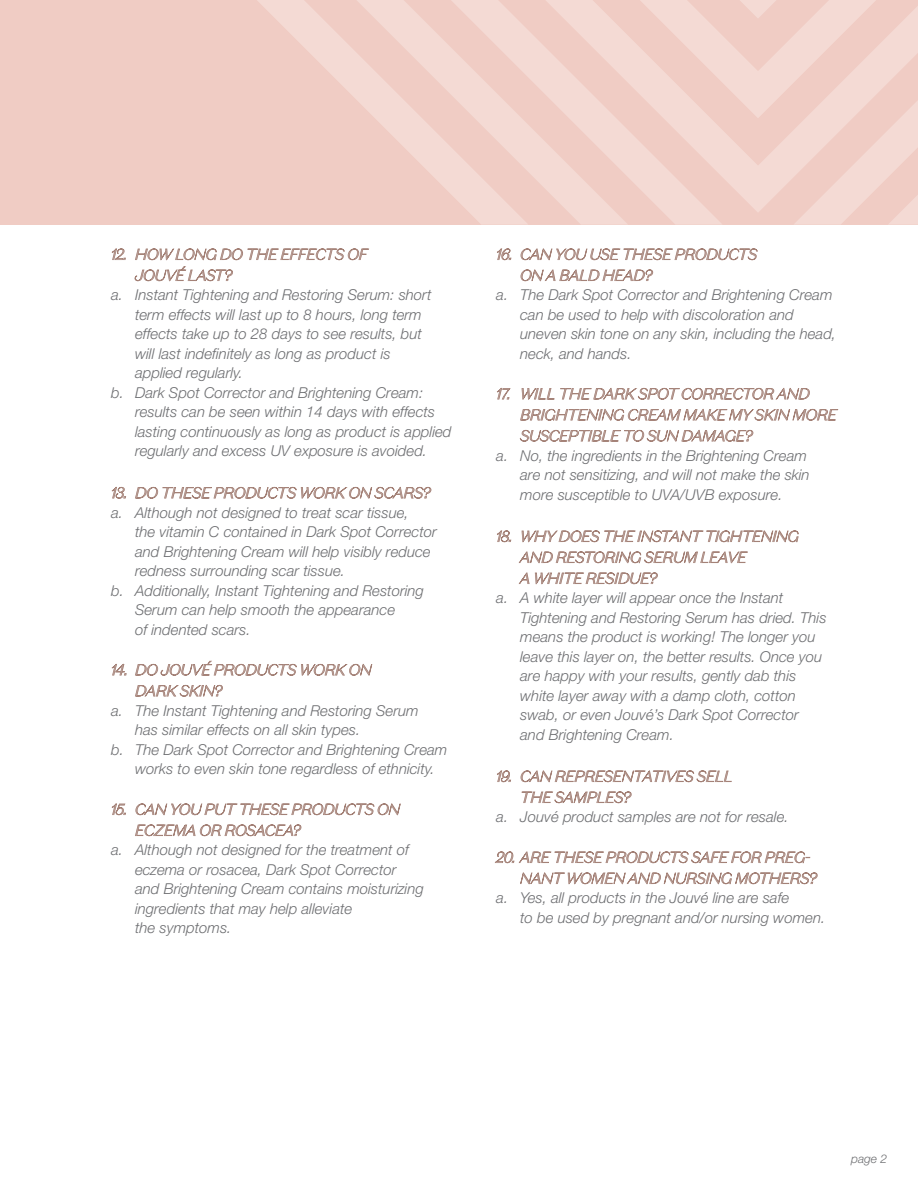
<style>
.page{position:relative;width:918px;height:1188px;background:#fff}
.page>*{position:absolute;margin:0;border:0;box-sizing:border-box;transform-origin:0 0}
.t1{font:italic 300 15px/19.5px "Helvetica Neue LT Std";color:#6d6e71}
.t2{font:italic 300 15px/21px "Domaine Sans Display";color:#bca29b}
.t3{font:italic 300 12px "Helvetica Neue LT Std";color:#6d6e71}
</style>
<div class="page">
<svg style="left:112px;top:249px;width:13px;height:11px"></svg>
<svg style="left:135px;top:248px;width:234px;height:34px"></svg>
<svg style="left:112px;top:487px;width:14px;height:11px"></svg>
<svg style="left:135px;top:486px;width:296px;height:13px"></svg>
<svg style="left:112px;top:664px;width:14px;height:11px"></svg>
<svg style="left:135px;top:661px;width:237px;height:36px"></svg>
<svg style="left:112px;top:804px;width:14px;height:11px"></svg>
<svg style="left:135px;top:803px;width:266px;height:34px"></svg>
<div style="left:0;top:0;width:918px;height:225px;background:#f0ccc4"></div>
<svg style="left:497px;top:249px;width:14px;height:11px"></svg>
<svg style="left:521px;top:248px;width:237px;height:34px"></svg>
<svg style="left:497px;top:388px;width:13px;height:11px"></svg>
<svg style="left:520px;top:387px;width:318px;height:55px"></svg>
<svg style="left:497px;top:531px;width:14px;height:11px"></svg>
<svg style="left:519px;top:530px;width:279px;height:55px"></svg>
<svg style="left:497px;top:771px;width:14px;height:11px"></svg>
<svg style="left:521px;top:770px;width:210px;height:34px"></svg>
<svg style="left:495px;top:851px;width:322px;height:34px"></svg>
<svg style="left:257px;top:0;width:661px;height:224px"></svg>
<p class="t2" style="left:135px;top:245px;width:234px;text-indent:-24px">12. HOW LONG DO THE EFFECTS OF<br>JOUVÉ LAST?</p>
<p class="t1" style="left:111px;top:285px;width:322px">a. Instant Tightening and Restoring Serum: short</p>
<p class="t1" style="left:135px;top:304px;width:288px">term effects will last up to 8 hours, long term</p>
<p class="t1" style="left:135px;top:324px;width:288px">effects take up to 28 days to see results, but</p>
<p class="t1" style="left:135px;top:343px;width:257px">will last indefinitely as long as product is</p>
<p class="t1" style="left:135px;top:363px;width:109px">applied regularly.</p>
<p class="t1" style="left:111px;top:382px;width:314px">b. Dark Spot Corrector and Brightening Cream:</p>
<p class="t1" style="left:135px;top:402px;width:302px">results can be seen within 14 days with effects</p>
<p class="t1" style="left:135px;top:421px;width:318px">lasting continuously as long as product is applied</p>
<p class="t1" style="left:135px;top:441px;width:294px">regularly and excess UV exposure is avoided.</p>
<p class="t2" style="left:111px;top:484px;width:321px">13. DO THESE PRODUCTS WORK ON SCARS?</p>
<p class="t1" style="left:111px;top:502px;width:299px">a. Although not designed to treat scar tissue,</p>
<p class="t1" style="left:135px;top:522px;width:303px">the vitamin C contained in Dark Spot Corrector</p>
<p class="t1" style="left:135px;top:541px;width:297px">and Brightening Cream will help visibly reduce</p>
<p class="t1" style="left:135px;top:561px;width:212px">redness surrounding scar tissue.</p>
<p class="t1" style="left:111px;top:580px;width:314px">b. Additionally, Instant Tightening and Restoring</p>
<p class="t1" style="left:135px;top:600px;width:262px">Serum can help smooth the appearance</p>
<p class="t1" style="left:135px;top:619px;width:117px">of indented scars.</p>
<p class="t2" style="left:135px;top:661px;width:238px;text-indent:-24px">14. DO JOUVÉ PRODUCTS WORK ON<br>DARK SKIN?</p>
<p class="t1" style="left:111px;top:700px;width:309px">a. The Instant Tightening and Restoring Serum</p>
<p class="t1" style="left:135px;top:720px;width:227px">has similar effects on all skin types.</p>
<p class="t1" style="left:111px;top:739px;width:338px">b. The Dark Spot Corrector and Brightening Cream</p>
<p class="t1" style="left:135px;top:759px;width:301px">works to even skin tone regardless of ethnicity.</p>
<p class="t2" style="left:135px;top:800px;width:266px;text-indent:-24px">15. CAN YOU PUT THESE PRODUCTS ON<br>ECZEMA OR ROSACEA?</p>
<p class="t1" style="left:135px;top:840px;width:290px;text-indent:-24px">a. Although not designed for the treatment of eczema or rosacea, Dark Spot Corrector and Brightening Cream contains moisturizing ingredients that may help alleviate<br>the symptoms.</p>
<p class="t2" style="left:520px;top:245px;width:238px;text-indent:-24px">16. CAN YOU USE THESE PRODUCTS<br>ON A BALD HEAD?</p>
<p class="t1" style="left:520px;top:285px;width:317px;text-indent:-24px">a. The Dark Spot Corrector and Brightening Cream can be used to help with discoloration and uneven skin tone on any skin, including the head, neck, and hands.</p>
<p class="t2" style="left:520px;top:385px;width:318px;text-indent:-24px">17. WILL THE DARK SPOT CORRECTOR AND<br>BRIGHTENING CREAM MAKE MY SKIN MORE<br>SUSCEPTIBLE TO SUN DAMAGE?</p>
<p class="t1" style="left:520px;top:445px;width:291px;text-indent:-24px">a. No, the ingredients in the Brightening Cream are not sensitizing, and will not make the skin more susceptible to UVA/UVB exposure.</p>
<p class="t2" style="left:520px;top:527px;width:280px;text-indent:-24px">18. WHY DOES THE INSTANT TIGHTENING<br>AND RESTORING SERUM LEAVE<br>A WHITE RESIDUE?</p>
<p class="t1" style="left:520px;top:588px;width:308px;text-indent:-24px">a. A white layer will appear once the Instant Tightening and Restoring Serum has dried. This means the product is working! The longer you leave this layer on, the better results. Once you are happy with your results, gently dab this white layer away with a damp cloth, cotton swab, or even Jouvé’s Dark Spot Corrector and Brightening Cream.</p>
<p class="t2" style="left:520px;top:767px;width:214px;text-indent:-24px">19. CAN REPRESENTATIVES SELL<br>THE SAMPLES?</p>
<p class="t1" style="left:496px;top:807px;width:294px">a. Jouvé product samples are not for resale.</p>
<p class="t2" style="left:520px;top:848px;width:298px;text-indent:-24px">20. ARE THESE PRODUCTS SAFE FOR PREG-<br>NANT WOMEN AND NURSING MOTHERS?</p>
<p class="t1" style="left:520px;top:888px;width:307px;text-indent:-24px">a. Yes, all products in the Jouvé line are safe<br>to be used by pregnant and/or nursing women.</p>
<p class="t3" style="left:851px;top:1151px;width:38px">page 2</p>
</div>
